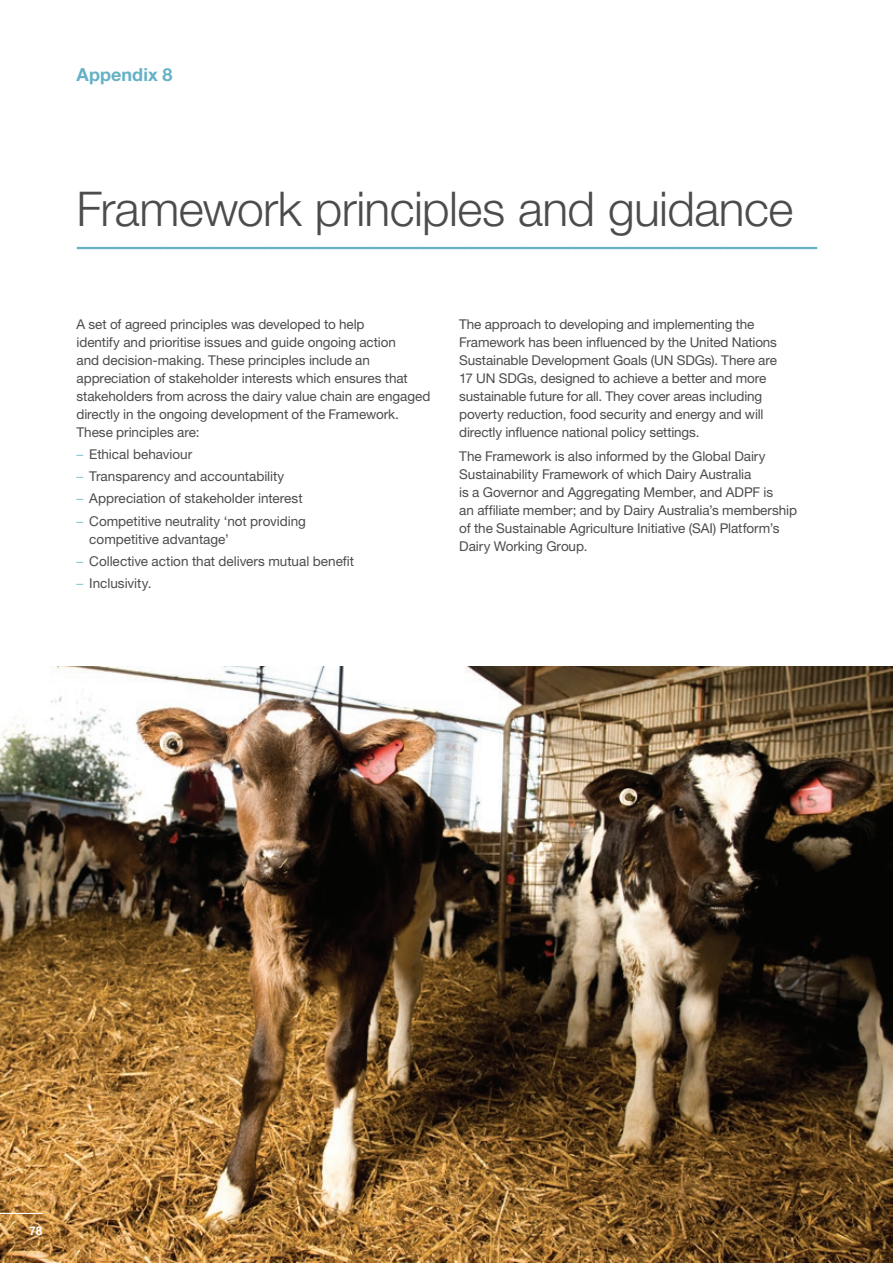
<style>
.page{position:relative;width:893px;height:1263px;background:#fff}
.page>*{position:absolute;margin:0;border:0;box-sizing:border-box;transform-origin:0 0}
.t1{font:300 48px "Helvetica Neue LT Std";letter-spacing:-.015em;color:#4b4c4d}
.t2{font:700 18px "Helvetica Neue LT Std";letter-spacing:.005em;color:#65b1c6}
.t3{font:13.5px/18px "Helvetica Neue LT Std";letter-spacing:-.005em;color:#4b4c4d}
.t4{font:700 12px "Helvetica Neue LT Std";color:#fff}
.s1{font-weight:300;color:#65b1c6}
</style>
<div class="page">
<svg style="left:78px;top:247px;width:738px;height:2px"></svg>
<img style="left:0;top:667px;width:893px;height:596px">
<hr style="left:0;top:1213px;width:43px;height:1px;background:#fff">
<h2 class="t2" style="left:77px;top:63px;width:97px">Appendix 8</h2>
<h1 class="t1" style="left:77px;top:179px;width:718px">Framework principles and guidance</h1>
<p class="t3" style="left:77px;top:315px;width:355px">A set of agreed principles was developed to help<br>identify and prioritise issues and guide ongoing action<br>and decision-making. These principles include an appreciation of stakeholder interests which ensures that stakeholders from across the dairy value chain are engaged directly in the ongoing development of the Framework.<br>These principles are:</p>
<p class="t3" style="left:77px;top:445px;width:117px"><span class="s1">–</span> Ethical behaviour</p>
<p class="t3" style="left:77px;top:467px;width:209px"><span class="s1">–</span> Transparency and accountability</p>
<p class="t3" style="left:77px;top:489px;width:228px"><span class="s1">–</span> Appreciation of stakeholder interest</p>
<p class="t3" style="left:89px;top:512px;width:218px;text-indent:-13px"><span class="s1">–</span> Competitive neutrality ‘not providing competitive advantage’</p>
<p class="t3" style="left:77px;top:552px;width:279px"><span class="s1">–</span> Collective action that delivers mutual benefit</p>
<p class="t3" style="left:77px;top:574px;width:76px"><span class="s1">–</span> Inclusivity.</p>
<p class="t3" style="left:459px;top:315px;width:319px">The approach to developing and implementing the Framework has been influenced by the United Nations Sustainable Development Goals (UN SDGs). There are 17 UN SDGs, designed to achieve a better and more sustainable future for all. They cover areas including poverty reduction, food security and energy and will directly influence national policy settings.</p>
<p class="t3" style="left:459px;top:447px;width:339px">The Framework is also informed by the Global Dairy Sustainability Framework of which Dairy Australia<br>is a Governor and Aggregating Member, and ADPF is<br>an affiliate member; and by Dairy Australia’s membership of the Sustainable Agriculture Initiative (SAI) Platform’s Dairy Working Group.</p>
<p class="t4" style="left:29px;top:1223px;width:15px">78</p>
</div>
